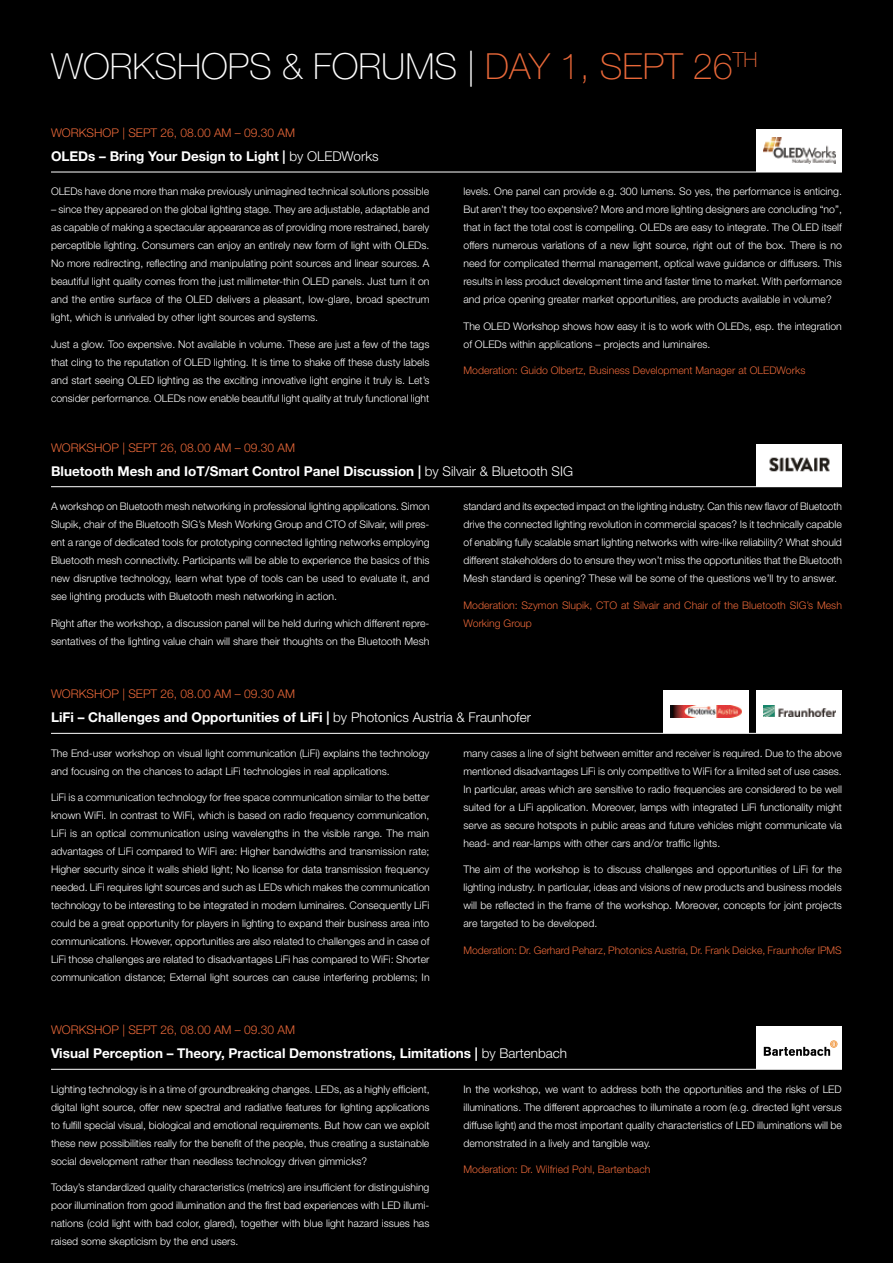
<style>
.page{position:relative;width:893px;height:1263px;background:#000}
.page>*{position:absolute;margin:0;border:0;box-sizing:border-box;transform-origin:0 0}
.t1{font:100 36px "Helvetica Neue";color:#fff}
.t2{font:700 13.5px "Helvetica Neue";color:#fff}
.t3{font:300 12px "Helvetica Neue";color:#e96839}
.t4{font:300 10.5px/18px "Helvetica Neue";color:#fff;text-align:justify}
.t5{font:300 10.5px/18px "Helvetica Neue";color:#e96839}
.s1{color:#e96839}
.s2{font-weight:300}
</style>
<div class="page">
<hr style="left:51px;top:172px;width:791px;height:1px;background:#fff">
<hr style="left:51px;top:486px;width:791px;height:1px;background:#fff">
<hr style="left:51px;top:733px;width:791px;height:1px;background:#fff">
<hr style="left:51px;top:1069px;width:791px;height:1px;background:#fff">
<div style="left:757px;top:129px;width:85px;height:43px;background:#fff"></div>
<img style="left:764px;top:137px;width:71px;height:27px">
<div style="left:757px;top:444px;width:85px;height:42px;background:#fff"></div>
<img style="left:769px;top:457px;width:61px;height:15px">
<div style="left:757px;top:691px;width:85px;height:42px;background:#fff"></div>
<img style="left:764px;top:705px;width:71px;height:12px">
<div style="left:757px;top:1026px;width:85px;height:43px;background:#fff"></div>
<svg style="left:764px;top:1041px;width:73px;height:15px"></svg>
<div style="left:663px;top:691px;width:85px;height:42px;background:#fff"></div>
<img style="left:670px;top:705px;width:71px;height:12px">
<h1 class="t1" style="left:51px;top:46px;width:708px">WORKSHOPS &amp; FORUMS | <span class="s1">DAY 1, SEPT 26</span><sup>TH</sup></h1>
<p class="t3" style="left:51px;top:125px;width:246px">WORKSHOP | SEPT 26, 08.00 AM – 09.30 AM</p>
<p class="t2" style="left:51px;top:148px;width:329px">OLEDs – Bring Your Design to Light | <span class="s2">by OLEDWorks</span></p>
<p class="t4" style="left:51px;top:182px;width:380px">OLEDs have done more than make previously unimagined technical solutions possible</p>
<p class="t4" style="left:51px;top:200px;width:380px">– since they appeared on the global lighting stage. They are adjustable, adaptable and as capable of making a spectacular appearance as of providing more restrained, barely perceptible lighting. Consumers can enjoy an entirely new form of light with OLEDs.<br>No more redirecting, reflecting and manipulating point sources and linear sources. A beautiful light quality comes from the just millimeter-thin OLED panels. Just turn it on and the entire surface of the OLED delivers a pleasant, low-glare, broad spectrum light, which is unrivaled by other light sources and systems.</p>
<p class="t4" style="left:51px;top:335px;width:380px">Just a glow. Too expensive. Not available in volume. These are just a few of the tags that cling to the reputation of OLED lighting. It is time to shake off these dusty labels and start seeing OLED lighting as the exciting innovative light engine it truly is. Let’s consider performance. OLEDs now enable beautiful light quality at truly functional light</p>
<p class="t4" style="left:463px;top:182px;width:380px">levels. One panel can provide e.g. 300 lumens. So yes, the performance is enticing.<br>But aren’t they too expensive? More and more lighting designers are concluding “no”, that in fact the total cost is compelling. OLEDs are easy to integrate. The OLED itself offers numerous variations of a new light source, right out of the box. There is no need for complicated thermal management, optical wave guidance or diffusers. This results in less product development time and faster time to market. With performance and price opening greater market opportunities, are products available in volume?</p>
<p class="t4" style="left:463px;top:317px;width:380px">The OLED Workshop shows how easy it is to work with OLEDs, esp. the integration of OLEDs within applications – projects and luminaires.</p>
<p class="t5" style="left:463px;top:361px;width:343px">Moderation: Guido Olbertz, Business Development Manager at OLEDWorks</p>
<p class="t3" style="left:51px;top:440px;width:246px">WORKSHOP | SEPT 26, 08.00 AM – 09.30 AM</p>
<p class="t2" style="left:51px;top:462px;width:524px">Bluetooth Mesh and IoT/Smart Control Panel Discussion | <span class="s2">by Silvair &amp; Bluetooth SIG</span></p>
<p class="t4" style="left:51px;top:497px;width:380px">A workshop on Bluetooth mesh networking in professional lighting applications. Simon Slupik, chair of the Bluetooth SIG’s Mesh Working Group and CTO of Silvair, will pres&shy;ent a range of dedicated tools for prototyping connected lighting networks employing Bluetooth mesh connectivity. Participants will be able to experience the basics of this new disruptive technology, learn what type of tools can be used to evaluate it, and see lighting products with Bluetooth mesh networking in action.</p>
<p class="t4" style="left:51px;top:614px;width:380px">Right after the workshop, a discussion panel will be held during which different repre&shy;sentatives of the lighting value chain will share their thoughts on the Bluetooth Mesh</p>
<p class="t4" style="left:463px;top:497px;width:380px">standard and its expected impact on the lighting industry. Can this new flavor of Bluetooth drive the connected lighting revolution in commercial spaces? Is it technically capable of enabling fully scalable smart lighting networks with wire-like reliability? What should different stakeholders do to ensure they won’t miss the opportunities that the Bluetooth Mesh standard is opening? These will be some of the questions we’ll try to answer.</p>
<p class="t5" style="left:463px;top:596px;width:380px">Moderation: Szymon Slupik, CTO at Silvair and Chair of the Bluetooth SIG’s Mesh<br>Working Group</p>
<p class="t3" style="left:51px;top:687px;width:246px">WORKSHOP | SEPT 26, 08.00 AM – 09.30 AM</p>
<p class="t2" style="left:51px;top:709px;width:481px">LiFi – Challenges and Opportunities of LiFi | <span class="s2">by Photonics Austria &amp; Fraunhofer</span></p>
<p class="t4" style="left:51px;top:744px;width:380px">The End-user workshop on visual light communication (LiFi) explains the technology and focusing on the chances to adapt LiFi technologies in real applications.</p>
<p class="t4" style="left:51px;top:788px;width:380px">LiFi is a communication technology for free space communication similar to the better known WiFi. In contrast to WiFi, which is based on radio frequency communication, LiFi is an optical communication using wavelengths in the visible range. The main advantages of LiFi compared to WiFi are: Higher bandwidths and transmission rate; Higher security since it walls shield light; No license for data transmission frequency needed. LiFi requires light sources and such as LEDs which makes the communication technology to be interesting to be integrated in modern luminaires. Consequently LiFi could be a great opportunity for players in lighting to expand their business area into communications. However, opportunities are also related to challenges and in case of LiFi those challenges are related to disadvantages LiFi has compared to WiFi: Shorter communication distance; External light sources can cause interfering problems; In</p>
<p class="t4" style="left:463px;top:744px;width:380px">many cases a line of sight between emitter and receiver is required. Due to the above mentioned disadvantages LiFi is only competitive to WiFi for a limited set of use cases.<br>In particular, areas which are sensitive to radio frequencies are considered to be well suited for a LiFi application. Moreover, lamps with integrated LiFi functionality might serve as secure hotspots in public areas and future vehicles might communicate via head- and rear-lamps with other cars and/or traffic lights.</p>
<p class="t4" style="left:463px;top:860px;width:380px">The aim of the workshop is to discuss challenges and opportunities of LiFi for the lighting industry. In particular, ideas and visions of new products and business models will be reflected in the frame of the workshop. Moreover, concepts for joint projects are targeted to be developed.</p>
<p class="t5" style="left:463px;top:941px;width:380px">Moderation: Dr. Gerhard Peharz, Photonics Austria, Dr. Frank Deicke, Fraunhofer IPMS</p>
<p class="t3" style="left:51px;top:1023px;width:246px">WORKSHOP | SEPT 26, 08.00 AM – 09.30 AM</p>
<p class="t2" style="left:51px;top:1045px;width:517px">Visual Perception – Theory, Practical Demonstrations, Limitations | <span class="s2">by Bartenbach</span></p>
<p class="t4" style="left:51px;top:1080px;width:380px">Lighting technology is in a time of groundbreaking changes. LEDs, as a highly efficient, digital light source, offer new spectral and radiative features for lighting applications to fulfill special visual, biological and emotional requirements. But how can we exploit these new possibilities really for the benefit of the people, thus creating a sustainable social development rather than needless technology driven gimmicks?</p>
<p class="t4" style="left:51px;top:1178px;width:380px">Today’s standardized quality characteristics (metrics) are insufficient for distinguishing poor illumination from good illumination and the first bad experiences with LED illumi&shy;nations (cold light with bad color, glared), together with blue light hazard issues has raised some skepticism by the end users.</p>
<p class="t4" style="left:463px;top:1080px;width:380px">In the workshop, we want to address both the opportunities and the risks of LED illuminations. The different approaches to illuminate a room (e.g. directed light versus diffuse light) and the most important quality characteristics of LED illuminations will be demonstrated in a lively and tangible way.</p>
<p class="t5" style="left:463px;top:1160px;width:188px">Moderation: Dr. Wilfried Pohl, Bartenbach</p>
</div>
